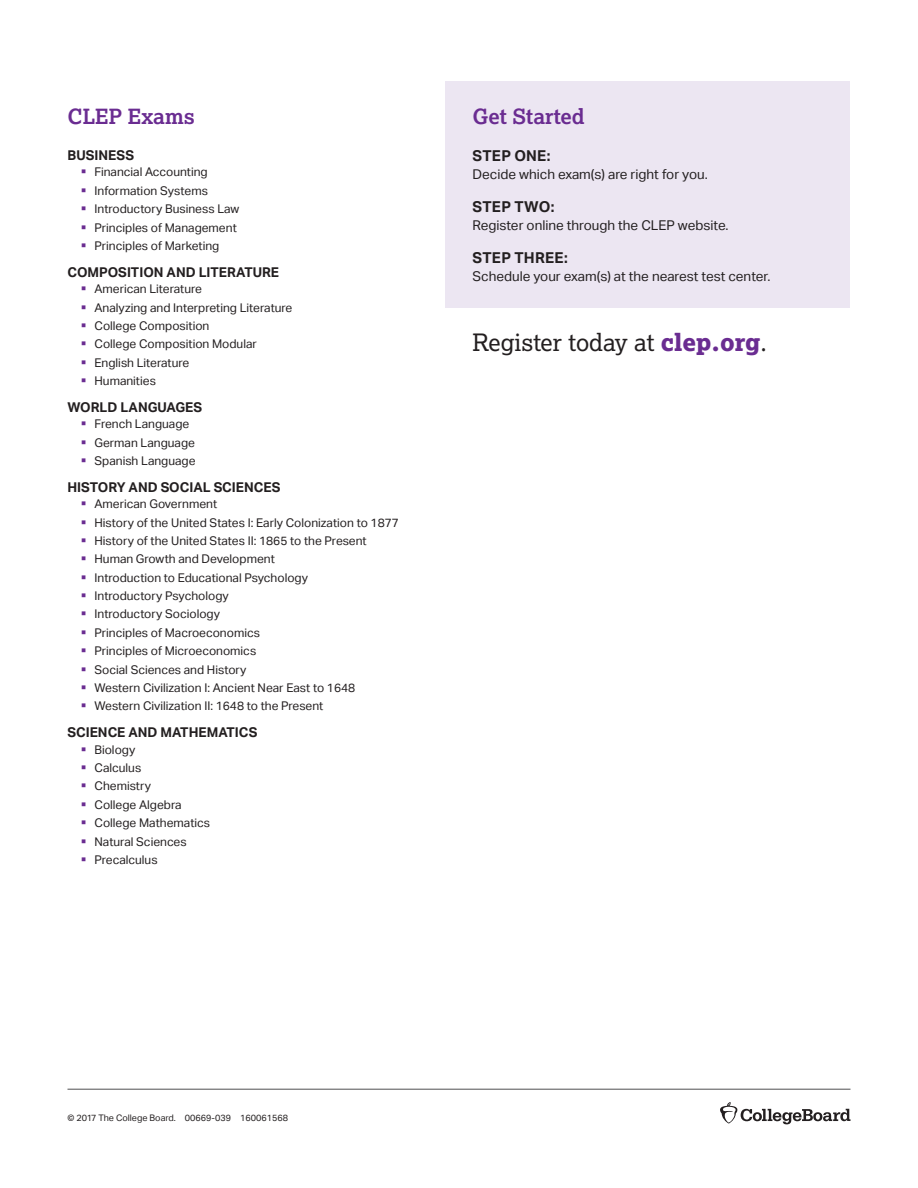
<style>
.page{position:relative;width:918px;height:1188px;background:#fff}
.page>*{position:absolute;margin:0;border:0;box-sizing:border-box;transform-origin:0 0}
.t1{font:24px "Lexia";color:#231f20}
.t2{font:700 21px "Lexia";color:#6a2c91}
.t3{font:700 15px "Aktiv Grotesk";letter-spacing:.02em;color:#231f20}
.t4{font:13.5px "Aktiv Grotesk";color:#231f20}
.t5{font:700 13.5px "Aktiv Grotesk";color:#231f20}
.t6{font:12px "Aktiv Grotesk";color:#231f20}
.t7{font:9px "Aktiv Grotesk";color:#231f20}
.s1{color:#6a2c91}
.s2{font-weight:800;color:#6a2c91}
</style>
<div class="page">
<div style="left:446px;top:82px;width:404px;height:226px;background:#ece6f2"></div>
<hr style="left:68px;top:1089px;width:782px;height:1px;background:#4f4f51">
<svg style="left:720px;top:1102px;width:130px;height:22px"></svg>
<h2 class="t2" style="left:68px;top:103px;width:129px">CLEP Exams</h2>
<h3 class="t5" style="left:68px;top:147px;width:68px">BUSINESS</h3>
<p class="t6" style="left:81px;top:165px;width:128px"><span class="s1">▪</span> Financial Accounting</p>
<p class="t6" style="left:81px;top:184px;width:128px"><span class="s1">▪</span> Information Systems</p>
<p class="t6" style="left:81px;top:202px;width:160px"><span class="s1">▪</span> Introductory Business Law</p>
<p class="t6" style="left:81px;top:220px;width:157px"><span class="s1">▪</span> Principles of Management</p>
<p class="t6" style="left:81px;top:239px;width:140px"><span class="s1">▪</span> Principles of Marketing</p>
<h3 class="t5" style="left:68px;top:264px;width:213px">COMPOSITION AND LITERATURE</h3>
<p class="t6" style="left:81px;top:282px;width:123px"><span class="s1">▪</span> American Literature</p>
<p class="t6" style="left:81px;top:300px;width:213px"><span class="s1">▪</span> Analyzing and Interpreting Literature</p>
<p class="t6" style="left:81px;top:319px;width:130px"><span class="s1">▪</span> College Composition</p>
<p class="t6" style="left:81px;top:337px;width:177px"><span class="s1">▪</span> College Composition Modular</p>
<p class="t6" style="left:81px;top:356px;width:110px"><span class="s1">▪</span> English Literature</p>
<p class="t6" style="left:81px;top:374px;width:76px"><span class="s1">▪</span> Humanities</p>
<h3 class="t5" style="left:68px;top:399px;width:136px">WORLD LANGUAGES</h3>
<p class="t6" style="left:81px;top:417px;width:110px"><span class="s1">▪</span> French Language</p>
<p class="t6" style="left:81px;top:435px;width:116px"><span class="s1">▪</span> German Language</p>
<p class="t6" style="left:81px;top:454px;width:116px"><span class="s1">▪</span> Spanish Language</p>
<h3 class="t5" style="left:68px;top:479px;width:215px">HISTORY AND SOCIAL SCIENCES</h3>
<p class="t6" style="left:81px;top:497px;width:138px"><span class="s1">▪</span> American Government</p>
<p class="t6" style="left:81px;top:515px;width:319px"><span class="s1">▪</span> History of the United States I: Early Colonization to 1877</p>
<p class="t6" style="left:81px;top:534px;width:287px"><span class="s1">▪</span> History of the United States II: 1865 to the Present</p>
<p class="t6" style="left:81px;top:552px;width:195px"><span class="s1">▪</span> Human Growth and Development</p>
<p class="t6" style="left:81px;top:571px;width:229px"><span class="s1">▪</span> Introduction to Educational Psychology</p>
<p class="t6" style="left:81px;top:589px;width:149px"><span class="s1">▪</span> Introductory Psychology</p>
<p class="t6" style="left:81px;top:607px;width:141px"><span class="s1">▪</span> Introductory Sociology</p>
<p class="t6" style="left:81px;top:626px;width:181px"><span class="s1">▪</span> Principles of Macroeconomics</p>
<p class="t6" style="left:81px;top:644px;width:177px"><span class="s1">▪</span> Principles of Microeconomics</p>
<p class="t6" style="left:81px;top:662px;width:167px"><span class="s1">▪</span> Social Sciences and History</p>
<p class="t6" style="left:81px;top:681px;width:276px"><span class="s1">▪</span> Western Civilization I: Ancient Near East to 1648</p>
<p class="t6" style="left:81px;top:699px;width:244px"><span class="s1">▪</span> Western Civilization II: 1648 to the Present</p>
<h3 class="t5" style="left:68px;top:725px;width:191px">SCIENCE AND MATHEMATICS</h3>
<p class="t6" style="left:81px;top:742px;width:56px"><span class="s1">▪</span> Biology</p>
<p class="t6" style="left:81px;top:761px;width:62px"><span class="s1">▪</span> Calculus</p>
<p class="t6" style="left:81px;top:779px;width:72px"><span class="s1">▪</span> Chemistry</p>
<p class="t6" style="left:81px;top:798px;width:102px"><span class="s1">▪</span> College Algebra</p>
<p class="t6" style="left:81px;top:816px;width:131px"><span class="s1">▪</span> College Mathematics</p>
<p class="t6" style="left:81px;top:834px;width:107px"><span class="s1">▪</span> Natural Sciences</p>
<p class="t6" style="left:81px;top:853px;width:78px"><span class="s1">▪</span> Precalculus</p>
<h2 class="t2" style="left:472px;top:103px;width:114px">Get Started</h2>
<h3 class="t3" style="left:472px;top:147px;width:80px">STEP ONE:</h3>
<p class="t4" style="left:472px;top:167px;width:237px">Decide which exam(s) are right for you.</p>
<h3 class="t3" style="left:472px;top:198px;width:83px">STEP TWO:</h3>
<p class="t4" style="left:472px;top:218px;width:257px">Register online through the CLEP website.</p>
<h3 class="t3" style="left:473px;top:249px;width:97px">STEP THREE:</h3>
<p class="t4" style="left:472px;top:269px;width:299px">Schedule your exam(s) at the nearest test center.</p>
<p class="t1" style="left:472px;top:327px;width:296px">Register today at <span class="s2">clep.org</span>.</p>
<p class="t7" style="left:68px;top:1112px;width:222px">© 2017 The College Board. 00669-039 160061568</p>
</div>
